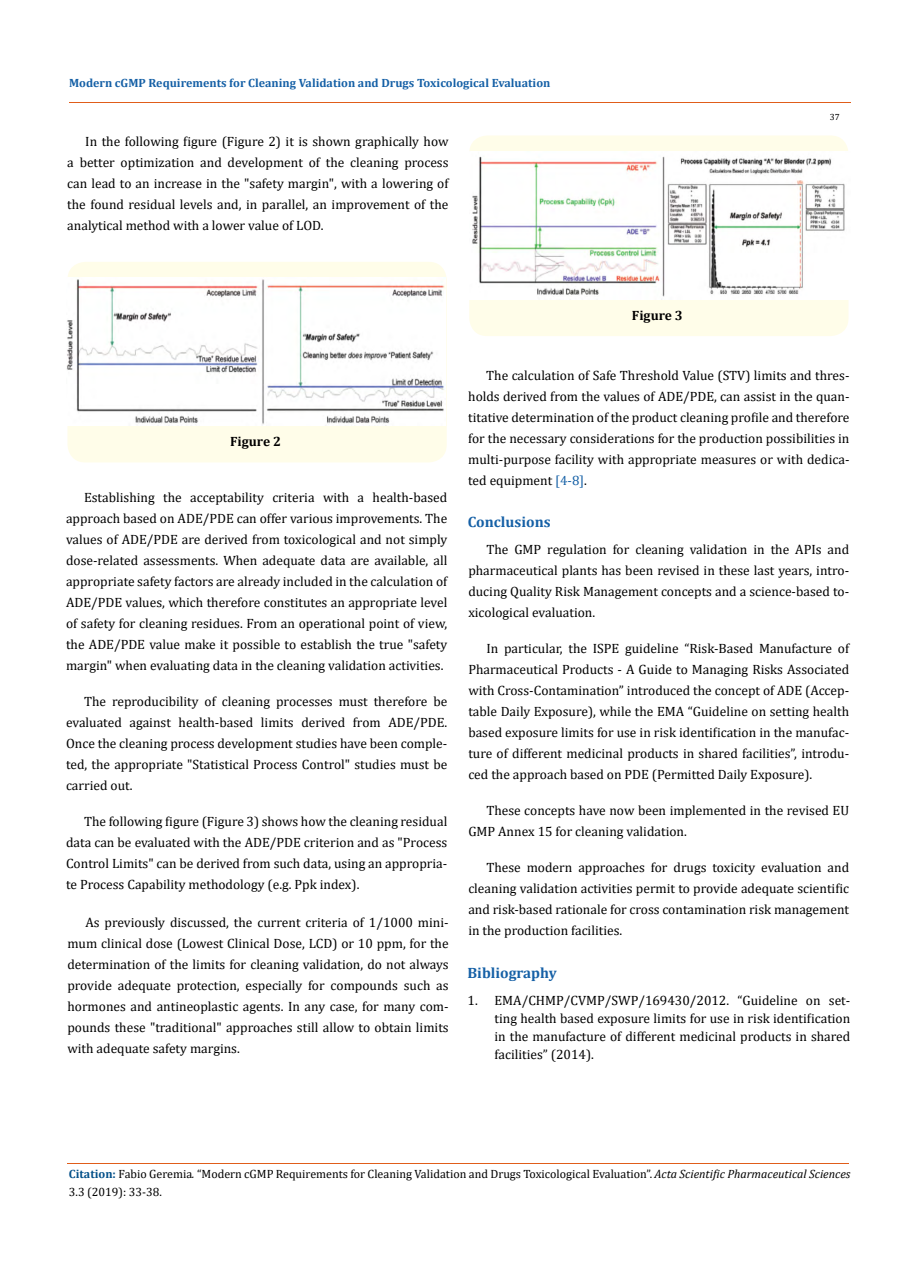
<style>
.page{position:relative;width:917px;height:1262px;background:#fff}
.page>*{position:absolute;margin:0;border:0;box-sizing:border-box;transform-origin:0 0}
.t1{font:700 15px "Cambria";color:#1560a6}
.t2{font:13.5px/21px "Cambria";color:#000;text-align:justify}
.t3{font:700 13.5px "Cambria";color:#000}
.t4{font:12px/18px "Cambria";color:#000}
.t5{font:700 12px "Cambria";color:#1560a6}
.t6{font:9px "Cambria";color:#000}
.s1{color:#1560a6}
.s2{font-weight:700;color:#035089}
.s3{font-style:italic}
</style>
<div class="page">
<hr style="left:67px;top:1162px;width:782px;height:1px;background:#e05d1a">
<div style="left:67px;top:262px;width:380px;height:200px;background:#fffde9;border-radius:18px"></div>
<img style="left:67px;top:278px;width:378px;height:148px">
<div style="left:469px;top:135px;width:379px;height:201px;background:#fffde9;border-radius:18px"></div>
<img style="left:469px;top:151px;width:379px;height:148px">
<hr style="left:69px;top:102px;width:781px;height:1px;background:#e05d1a">
<p class="t5" style="left:69px;top:74px;width:483px">Modern cGMP Requirements for Cleaning Validation and Drugs Toxicological Evaluation</p>
<p class="t2" style="left:67px;top:131px;width:383px;text-indent:18px">In the following figure (Figure 2) it is shown graphically how a better optimization and development of the cleaning process can lead to an increase in the "safety margin", with a lowering of the found residual levels and, in parallel, an improvement of the analytical method with a lower value of LOD.</p>
<p class="t3" style="left:632px;top:305px;width:52px">Figure 3</p>
<p class="t6" style="left:829px;top:112px;width:11px">37</p>
<p class="t3" style="left:230px;top:432px;width:52px">Figure 2</p>
<p class="t2" style="left:66px;top:487px;width:383px;text-indent:18px">Establishing the acceptability criteria with a health-based approach based on ADE/PDE can offer various improvements. The values of ADE/PDE are derived from toxicological and not simply dose-related assessments. When adequate data are available, all appropriate safety factors are already included in the calculation of ADE/PDE values, which therefore constitutes an appropriate level of safety for cleaning residues. From an operational point of view, the ADE/PDE value make it possible to establish the true "safety margin" when evaluating data in the cleaning validation activities.</p>
<p class="t2" style="left:66px;top:691px;width:383px;text-indent:18px">The reproducibility of cleaning processes must therefore be evaluated against health-based limits derived from ADE/PDE.<br>Once the cleaning process development studies have been comple&shy;ted, the appropriate "Statistical Process Control" studies must be carried out.</p>
<p class="t2" style="left:66px;top:811px;width:383px;text-indent:18px">The following figure (Figure 3) shows how the cleaning residual data can be evaluated with the ADE/PDE criterion and as "Process Control Limits" can be derived from such data, using an appropria&shy;te Process Capability methodology (e.g. Ppk index).</p>
<p class="t2" style="left:67px;top:912px;width:383px;text-indent:18px">As previously discussed, the current criteria of 1/1000 mini&shy;mum clinical dose (Lowest Clinical Dose, LCD) or 10 ppm, for the determination of the limits for cleaning validation, do not always provide adequate protection, especially for compounds such as hormones and antineoplastic agents. In any case, for many com&shy;pounds these "traditional" approaches still allow to obtain limits with adequate safety margins.</p>
<p class="t2" style="left:468px;top:365px;width:383px;text-indent:18px">The calculation of Safe Threshold Value (STV) limits and thres&shy;holds derived from the values of ADE/PDE, can assist in the quan&shy;titative determination of the product cleaning profile and therefore for the necessary considerations for the production possibilities in multi-purpose facility with appropriate measures or with dedica&shy;ted equipment <span class="s1">[4-8]</span>.</p>
<p class="t1" style="left:468px;top:511px;width:84px">Conclusions</p>
<p class="t2" style="left:468px;top:539px;width:382px;text-indent:18px">The GMP regulation for cleaning validation in the APIs and pharmaceutical plants has been revised in these last years, intro&shy;ducing Quality Risk Management concepts and a science-based to&shy;xicological evaluation.</p>
<p class="t2" style="left:468px;top:638px;width:382px;text-indent:18px">In particular, the ISPE guideline “Risk-Based Manufacture of Pharmaceutical Products - A Guide to Managing Risks Associated with Cross-Contamination” introduced the concept of ADE (Accep&shy;table Daily Exposure), while the EMA “Guideline on setting health based exposure limits for use in risk identification in the manufac&shy;ture of different medicinal products in shared facilities”, introdu&shy;ced the approach based on PDE (Permitted Daily Exposure).</p>
<p class="t2" style="left:468px;top:800px;width:382px;text-indent:18px">These concepts have now been implemented in the revised EU<br>GMP Annex 15 for cleaning validation.</p>
<p class="t2" style="left:468px;top:857px;width:382px;text-indent:18px">These modern approaches for drugs toxicity evaluation and cleaning validation activities permit to provide adequate scientific and risk-based rationale for cross contamination risk management in the production facilities.</p>
<p class="t1" style="left:467px;top:962px;width:91px">Bibliography</p>
<p class="t2" style="left:494px;top:991px;width:357px;line-height:18px;text-indent:-27px">1. EMA/CHMP/CVMP/SWP/169430/2012. “Guideline on set&shy;ting health based exposure limits for use in risk identification in the manufacture of different medicinal products in shared facilities” (2014).</p>
<p class="t4" style="left:69px;top:1165px;width:783px"><span class="s2">Citation:</span> Fabio Geremia<span class="s3">.</span> “Modern cGMP Requirements for Cleaning Validation and Drugs Toxicological Evaluation”. <span class="s3">Acta Scientific Pharmaceutical Sciences<br></span>3.3 (2019): 33-38.</p>
</div>
